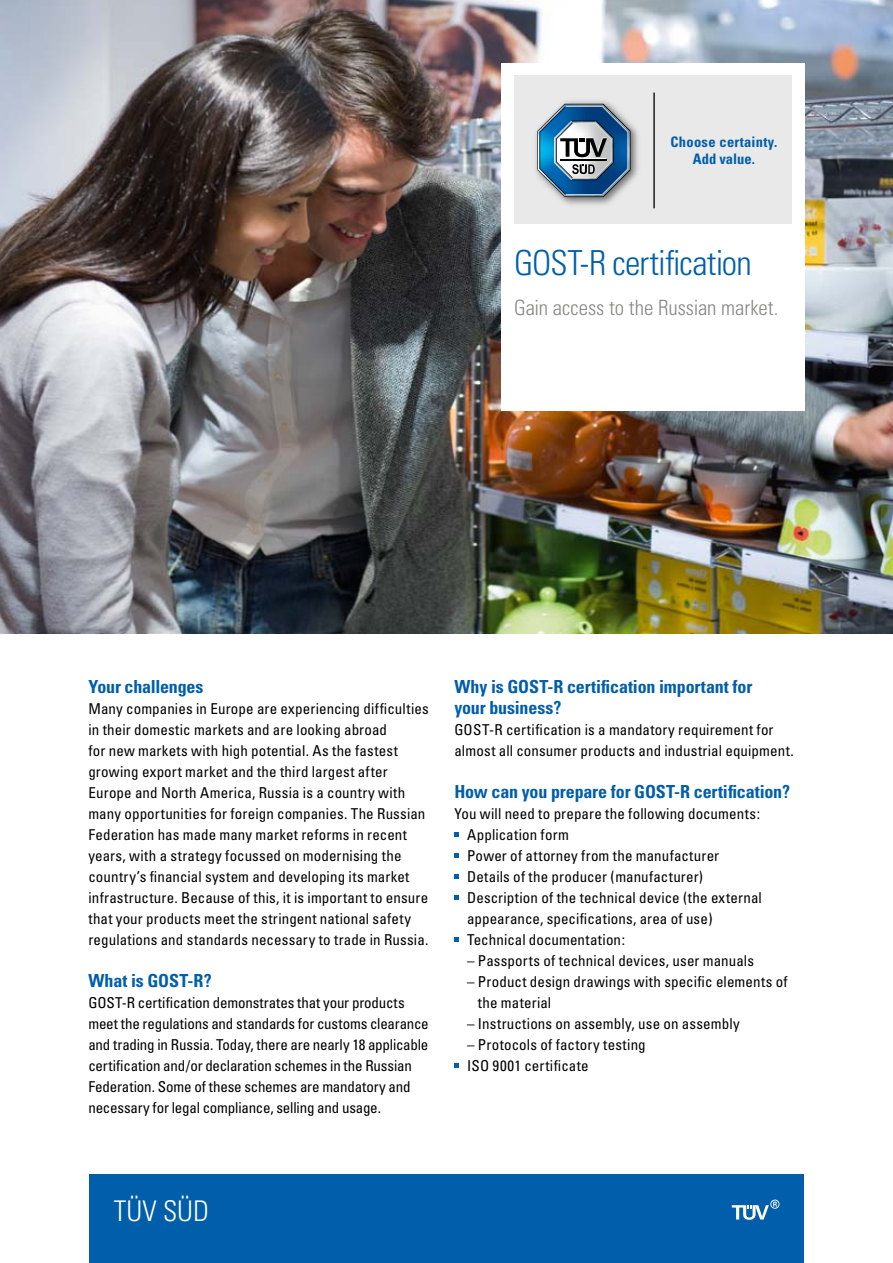
<style>
.page{position:relative;width:893px;height:1263px;background:#fff}
.page>*{position:absolute;margin:0;border:0;box-sizing:border-box;transform-origin:0 0}
.t1{font:300 condensed 34.5px "Univers";letter-spacing:-.025em;color:#005eaa}
.t2{font:300 condensed 28.5px "Univers";color:#fff}
.t3{font:300 condensed 21px "Univers";letter-spacing:-.005em;color:#878786}
.t4{font:700 condensed 18px/21px "Univers";letter-spacing:-.01em;color:#005eaa}
.t5{font:condensed 15px/21px "Univers";letter-spacing:.005em;color:#000}
.t6{font:700 condensed 14.55px/17.7px "Univers";letter-spacing:.02em;color:#005eaa;text-align:center}
</style>
<div class="page">
<div style="left:89px;top:1174px;width:715px;height:89px;background:#005eaa"></div>
<svg style="left:732px;top:1199px;width:47px;height:21px"></svg>
<img style="left:0;top:0;width:893px;height:633px">
<svg style="left:454px;top:832px;width:5px;height:5px"></svg>
<svg style="left:454px;top:854px;width:5px;height:4px"></svg>
<svg style="left:454px;top:874px;width:5px;height:5px"></svg>
<svg style="left:454px;top:896px;width:5px;height:4px"></svg>
<svg style="left:454px;top:938px;width:5px;height:4px"></svg>
<svg style="left:454px;top:1064px;width:5px;height:4px"></svg>
<div style="left:501px;top:63px;width:304px;height:347px;background:#fff"></div>
<div style="left:514px;top:76px;width:278px;height:148px;background:#e9e9e9"></div>
<hr style="left:653px;top:93px;width:2px;height:115px;background:#000">
<svg style="left:537px;top:104px;width:93px;height:93px"></svg>
<p class="t6" style="left:671px;top:133px;width:108px">Choose certainty.<br>Add value.</p>
<h1 class="t1" style="left:514px;top:242px;width:239px">GOST-R certification</h1>
<h3 class="t3" style="left:514px;top:295px;width:266px">Gain access to the Russian market.</h3>
<p class="t4" style="left:88px;top:676px;width:117px">Your challenges</p>
<p class="t5" style="left:88px;top:698px;width:342px">Many companies in Europe are experiencing difficulties in their domestic markets and are looking abroad<br>for new markets with high potential. As the fastest growing export market and the third largest after Europe and North America, Russia is a country with many opportunities for foreign companies. The Russian Federation has made many market reforms in recent years, with a strategy focussed on modernising the country’s financial system and developing its market infrastructure. Because of this, it is important to ensure that your products meet the stringent national safety regulations and standards necessary to trade in Russia.</p>
<p class="t4" style="left:88px;top:970px;width:125px">What is GOST-R?</p>
<p class="t5" style="left:88px;top:992px;width:342px">GOST-R certification demonstrates that your products meet the regulations and standards for customs clearance and trading in Russia. Today, there are nearly 18 applicable certification and/or declaration schemes in the Russian Federation. Some of these schemes are mandatory and necessary for legal compliance, selling and usage.</p>
<p class="t4" style="left:454px;top:676px;width:299px">Why is GOST-R certification important for your business?</p>
<p class="t5" style="left:454px;top:719px;width:341px">GOST-R certification is a mandatory requirement for almost all consumer products and industrial equipment.</p>
<p class="t4" style="left:454px;top:781px;width:337px">How can you prepare for GOST-R certification?</p>
<p class="t5" style="left:467px;top:803px;width:296px;text-indent:-13px">You will need to prepare the following documents:<br>Application form<br>Power of attorney from the manufacturer Details of the producer (manufacturer)<br>Description of the technical device (the external appearance, specifications, area of use)<br>Technical documentation:</p>
<p class="t5" style="left:467px;top:950px;width:288px">– Passports of technical devices, user manuals</p>
<p class="t5" style="left:478px;top:971px;width:311px;text-indent:-11px">– Product design drawings with specific elements of the material</p>
<p class="t5" style="left:467px;top:1013px;width:274px">– Instructions on assembly, use on assembly</p>
<p class="t5" style="left:467px;top:1034px;width:180px">– Protocols of factory testing<br>ISO 9001 certificate</p>
<h2 class="t2" style="left:114px;top:1193px;width:97px">TÜV SÜD</h2>
</div>
